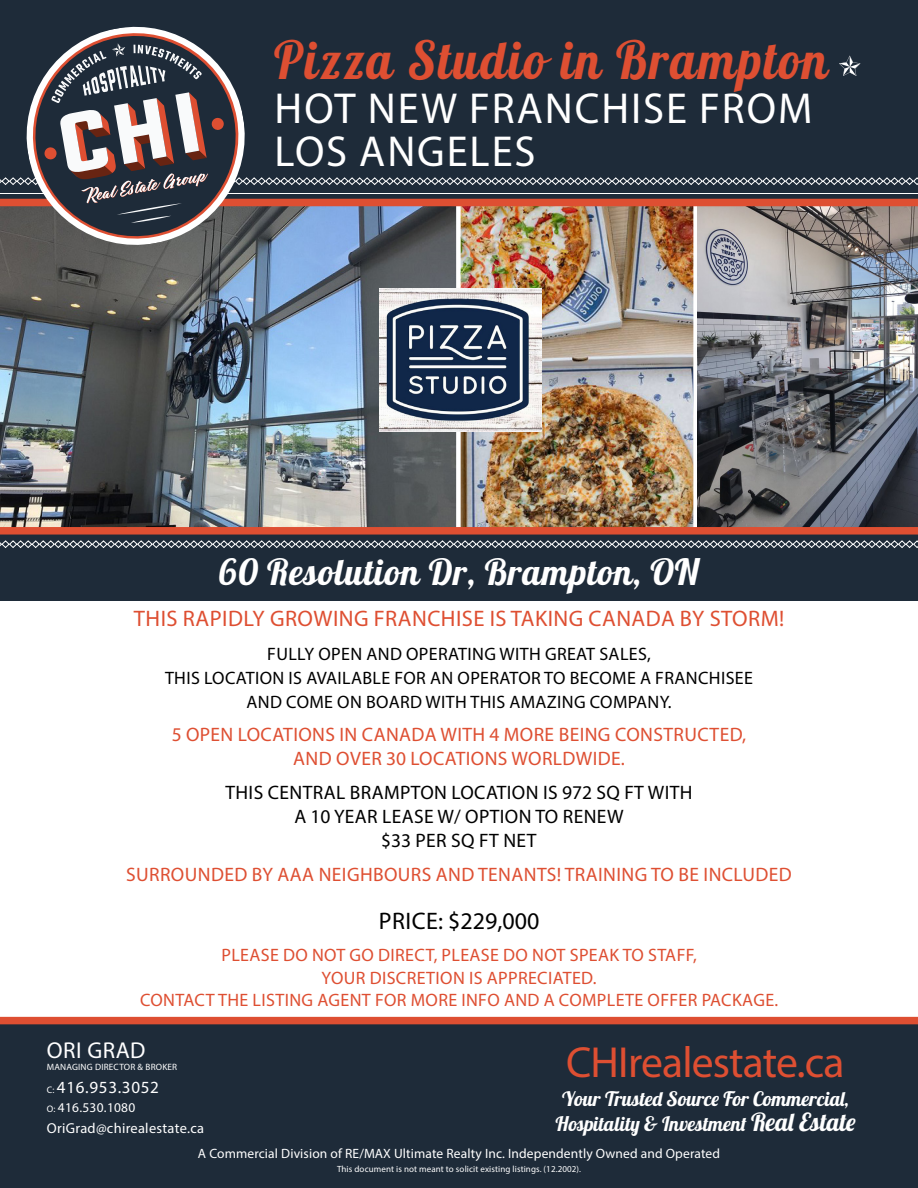
<style>
.page{position:relative;width:918px;height:1188px;background:#fff}
.page>*{position:absolute;margin:0;border:0;box-sizing:border-box;transform-origin:0 0}
.t1{font:52.5px "Lobster 1.4";letter-spacing:.04em;color:#de4f32;scale:.95 1}
.t2{font:43.65px "Myriad Pro";letter-spacing:-.02em;color:#de4f32}
.t3{font:43.5px/42.6px "Myriad Pro";letter-spacing:.045em;color:#fff}
.t4{font:36px "Lobster 1.4";letter-spacing:.02em;color:#fff}
.t5{font:24px "Myriad Pro";letter-spacing:.01em;color:#000}
.t6{font:23.1px "Myriad Pro";letter-spacing:.02em;color:#fff}
.t7{font:22.5px "Myriad Pro";letter-spacing:.02em;color:#de4f32}
.t8{font:19.95px/24.9px "Lobster 1.4";color:#fff;text-align:center}
.t9{font:19.5px/24px "Myriad Pro";letter-spacing:.02em;color:#de4f32;text-align:center}
.t10{font:19.5px/24px "Myriad Pro";letter-spacing:.02em;color:#000;text-align:center}
.t11{font:18px/22.5px "Myriad Pro";letter-spacing:.02em;color:#de4f32;text-align:center}
.t12{font:18px/24px "Myriad Pro";letter-spacing:.02em;color:#000;text-align:center}
.t13{font:17.1px "Myriad Pro";letter-spacing:.04em;color:#fff}
.t14{font:14.4px "Myriad Pro";letter-spacing:.02em;color:#fff}
.t15{font:13.5px "Myriad Pro";letter-spacing:.01em;color:#fff}
.t16{font:13.35px "Myriad Pro";letter-spacing:.02em;color:#fff}
.t17{font:9.15px "Myriad Pro";letter-spacing:.02em;color:#fff}
.t18{font:9px "Myriad Pro";letter-spacing:.01em;color:#fff}
.s1{font-size:9.45px}
.s2{font-size:24.9px}
</style>
<div class="page">
<div style="left:0;top:195px;width:918px;height:406px;background:#1e2b39"></div>
<img style="left:0;top:223px;width:918px;height:304px">
<div style="left:0;top:0;width:918px;height:192px;background:#1e2b39"></div>
<svg style="left:0;top:540px;width:918px;height:8px"></svg>
<div style="left:0;top:1021px;width:918px;height:167px;background:#1e2b39"></div>
<div style="left:0;top:1017px;width:918px;height:7px;background:#de4f32"></div>
<div style="left:456px;top:200px;width:242px;height:333px;border:4px solid #fff"></div>
<div style="left:0;top:527px;width:918px;height:8px;background:#de4f32"></div>
<svg style="left:18px;top:26px;width:235px;height:228px"></svg>
<svg style="left:0;top:43px;width:918px;height:180px"></svg>
<img style="left:379px;top:288px;width:163px;height:143px">
<p class="t1" style="left:274px;top:27px;width:585px">Pizza Studio in Brampton</p>
<p class="t3" style="left:275px;top:86px;width:539px">HOT NEW FRANCHISE FROM<br>LOS ANGELES</p>
<p class="t4" style="left:219px;top:549px;width:482px">60 Resolution Dr, Brampton, ON</p>
<p class="t7" style="left:134px;top:604px;width:652px">THIS RAPIDLY GROWING FRANCHISE IS TAKING CANADA BY STORM!</p>
<p class="t12" style="left:165px;top:641px;width:589px">FULLY OPEN AND OPERATING WITH GREAT SALES,<br>THIS LOCATION IS AVAILABLE FOR AN OPERATOR TO BECOME A FRANCHISEE<br>AND COME ON BOARD WITH THIS AMAZING COMPANY.</p>
<p class="t9" style="left:172px;top:723px;width:576px">5 OPEN LOCATIONS IN CANADA WITH 4 MORE BEING CONSTRUCTED,<br>AND OVER 30 LOCATIONS WORLDWIDE.</p>
<p class="t10" style="left:225px;top:780px;width:469px">THIS CENTRAL BRAMPTON LOCATION IS 972 SQ FT WITH<br>A 10 YEAR LEASE W/ OPTION TO RENEW<br>$33 PER SQ FT NET</p>
<p class="t9" style="left:126px;top:862px;width:667px">SURROUNDED BY AAA NEIGHBOURS AND TENANTS! TRAINING TO BE INCLUDED</p>
<p class="t5" style="left:379px;top:906px;width:162px">PRICE: $229,000</p>
<p class="t11" style="left:140px;top:944px;width:640px">PLEASE DO NOT GO DIRECT, PLEASE DO NOT SPEAK TO STAFF,<br>YOUR DISCRETION IS APPRECIATED.<br>CONTACT THE LISTING AGENT FOR MORE INFO AND A COMPLETE OFFER PACKAGE.</p>
<p class="t6" style="left:47px;top:1036px;width:100px">ORI GRAD</p>
<p class="t17" style="left:47px;top:1061px;width:132px">MANAGING DIRECTOR &amp; BROKER</p>
<p class="t13" style="left:47px;top:1077px;width:114px"><span class="s1">C:</span> 416.953.3052</p>
<p class="t16" style="left:47px;top:1099px;width:90px"><span class="s1">O:</span> 416.530.1080</p>
<p class="t14" style="left:47px;top:1119px;width:159px">OriGrad@chirealestate.ca</p>
<p class="t2" style="left:566px;top:1035px;width:280px">CHIrealestate.ca</p>
<p class="t8" style="left:555px;top:1086px;width:302px">Your Trusted Source For Commercial,<br>Hospitality &amp; Investment <span class="s2">Real Estate</span></p>
<p class="t15" style="left:198px;top:1146px;width:524px">A Commercial Division of RE/MAX Ultimate Realty Inc. Independently Owned and Operated</p>
<p class="t18" style="left:337px;top:1163px;width:245px">This document is not meant to solicit existing listings. (12.2002).</p>
</div>
